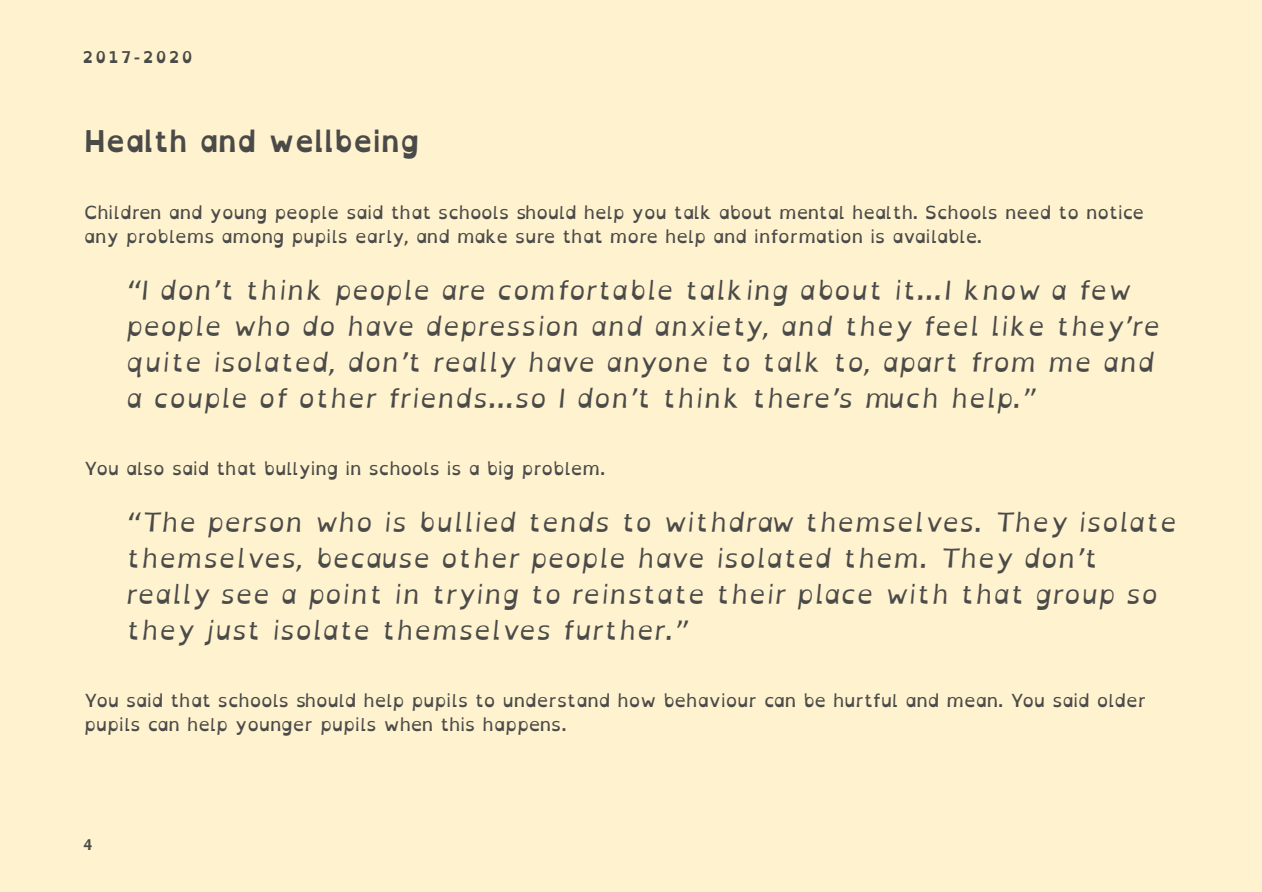
<style>
.page{position:relative;width:1262px;height:892px;background:#fff}
.page>*{position:absolute;margin:0;border:0;box-sizing:border-box;transform-origin:0 0}
.t1{font:700 30px "Open Dyslexic Alta";color:#4a4a49}
.t2{font:italic 27px/36px "Open Dyslexic Alta";color:#4a4a49}
.t3{font:18px/24px "Open Dyslexic Alta";color:#4a4a49}
.t4{font:700 16.5px "Open Dyslexic Alta";letter-spacing:.15em;color:#4a4a49}
.t5{font:700 15px "Open Dyslexic Alta";color:#4a4a49}
</style>
<div class="page">
<div style="left:0;top:0;width:1261px;height:891px;background:#fff2ce"></div>
<p class="t4" style="left:83px;top:47px;width:111px">2017-2020</p>
<p class="t1" style="left:84px;top:124px;width:337px">Health and wellbeing</p>
<p class="t3" style="left:84px;top:200px;width:1061px">Children and young people said that schools should help you talk about mental health. Schools need to notice any problems among pupils early, and make sure that more help and information is available.</p>
<p class="t2" style="left:126px;top:275px;width:1035px">“I don’t think people are comfortable talking about it…I know a few people who do have depression and anxiety, and they feel like they’re quite isolated, don’t really have anyone to talk to, apart from me and a couple of other friends…so I don’t think there’s much help.”</p>
<p class="t3" style="left:84px;top:456px;width:522px">You also said that bullying in schools is a big problem.</p>
<p class="t2" style="left:126px;top:506px;width:1052px">“The person who is bullied tends to withdraw themselves. They isolate themselves, because other people have isolated them. They don’t really see a point in trying to reinstate their place with that group so they just isolate themselves further.”</p>
<p class="t3" style="left:84px;top:688px;width:1063px">You said that schools should help pupils to understand how behaviour can be hurtful and mean. You said older pupils can help younger pupils when this happens.</p>
<p class="t5" style="left:83px;top:835px;width:12px">4</p>
</div>
